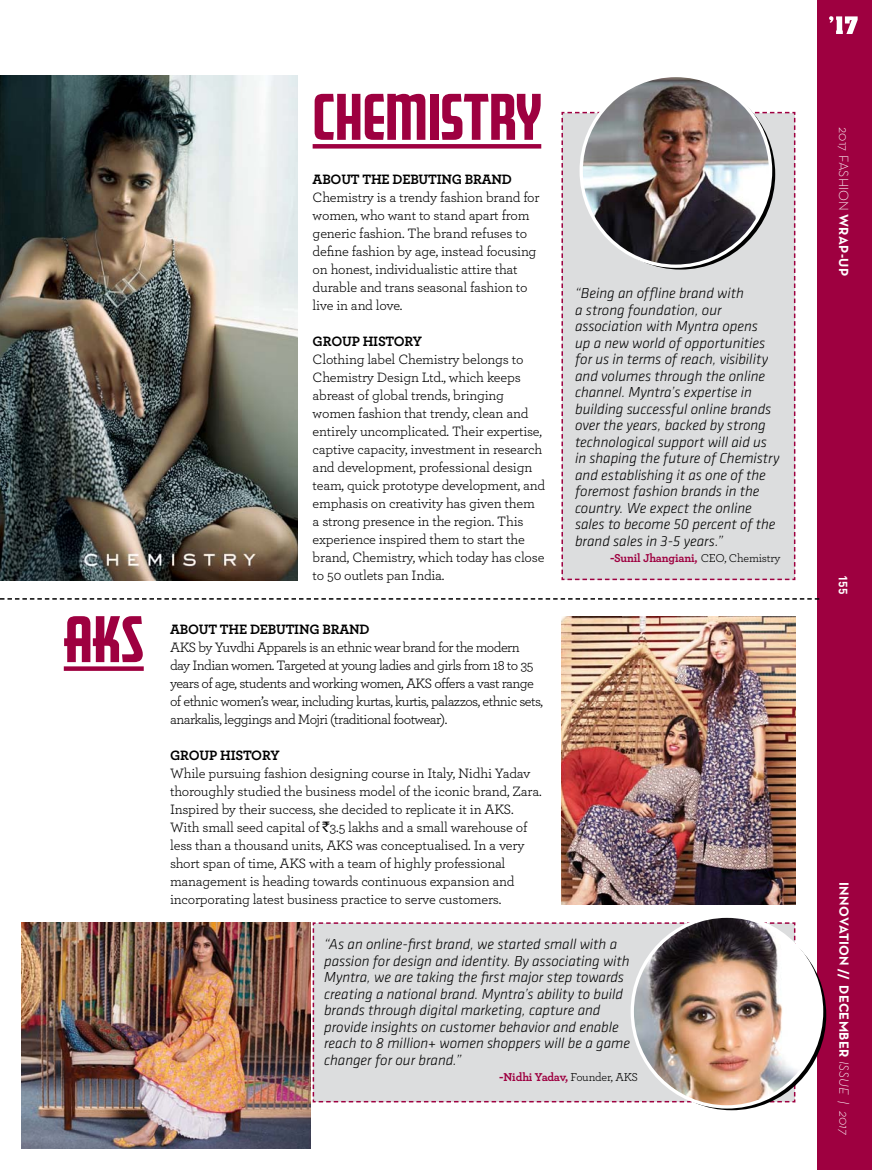
<style>
.page{position:relative;width:872px;height:1170px;background:#fff}
.page>*{position:absolute;margin:0;border:0;box-sizing:border-box;transform-origin:0 0}
.t1{font:66px "Golden Gate Gothic";color:#9e0040}
.t2{font:italic 300 15px/16.5px "Klavika";color:#000}
.t3{font:14.25px/18px "Archer";letter-spacing:-.015em;color:#000}
.t4{font:14.25px/18px "Archer";letter-spacing:-.04em;color:#000}
.t5{font:700 14.25px "Archer";letter-spacing:-.015em;color:#000}
.t6{font:700 13.5px "Neutra Text";letter-spacing:.025em;color:#fff}
.t7{font:300 13.5px "Neutra Text";letter-spacing:.01em;color:#fff}
.t8{font:700 12px "Archer";letter-spacing:-.015em;color:#9e0040}
.t9{font:700 12px "DIN";color:#fff}
.s1{font-family:"Rupee Foradian"}
.s2{font-weight:400;color:#000}
.s3{font-weight:700}
.s4{font-weight:300;font-style:italic}
</style>
<div class="page">
<div style="left:818px;top:0;width:54px;height:1169px;background:#9e0040"></div>
<svg style="left:829px;top:16px;width:28px;height:18px"></svg>
<svg style="left:313px;top:144px;width:228px;height:4px"></svg>
<div style="left:561px;top:111px;width:235px;height:470px;background:#dcddde"></div>
<svg style="left:586px;top:79px;width:189px;height:190px"></svg>
<img style="left:581px;top:75px;width:189px;height:191px;border-radius:50%">
<img style="left:0;top:76px;width:298px;height:504px">
<svg style="left:64px;top:666px;width:80px;height:4px"></svg>
<img style="left:21px;top:922px;width:289px;height:226px">
<img style="left:561px;top:616px;width:234px;height:288px">
<div style="left:312px;top:922px;width:484px;height:181px;background:#dcddde"></div>
<svg style="left:637px;top:919px;width:189px;height:191px"></svg>
<img style="left:632px;top:916px;width:189px;height:190px;border-radius:50%">
<svg style="left:0;top:598px;width:819px;height:1px"></svg>
<h1 class="t1" style="left:64px;top:612px;width:81px">AKS</h1>
<h1 class="t1" style="left:313px;top:90px;width:230px">CHEMISTRY</h1>
<p class="t5" style="left:313px;top:174px;width:201px">ABOUT THE DEBUTING BRAND</p>
<p class="t3" style="left:313px;top:189px;width:228px">Chemistry is a trendy fashion brand for women, who want to stand apart from generic fashion. The brand refuses to define fashion by age, instead focusing on honest, individualistic attire that durable and trans seasonal fashion to live in and love.</p>
<p class="t5" style="left:313px;top:336px;width:111px">GROUP HISTORY</p>
<p class="t3" style="left:313px;top:351px;width:234px">Clothing label Chemistry belongs to Chemistry Design Ltd., which keeps abreast of global trends, bringing women fashion that trendy, clean and entirely uncomplicated. Their expertise, captive capacity, investment in research and development, professional design team, quick prototype development, and emphasis on creativity has given them a strong presence in the region. This experience inspired them to start the brand, Chemistry, which today has close to 50 outlets pan India.</p>
<p class="t5" style="left:170px;top:624px;width:201px">ABOUT THE DEBUTING BRAND</p>
<p class="t4" style="left:170px;top:639px;width:374px">AKS by Yuvdhi Apparels is an ethnic wear brand for the modern day Indian women. Targeted at young ladies and girls from 18 to 35 years of age, students and working women, AKS offers a vast range of ethnic women’s wear, including kurtas, kurtis, palazzos, ethnic sets, anarkalis, leggings and Mojri (traditional footwear).</p>
<p class="t5" style="left:170px;top:750px;width:111px">GROUP HISTORY</p>
<p class="t3" style="left:170px;top:765px;width:373px">While pursuing fashion designing course in Italy, Nidhi Yadav thoroughly studied the business model of the iconic brand, Zara.<br>Inspired by their success, she decided to replicate it in AKS.<br>With small seed capital of <span class="s1">`</span>3.5 lakhs and a small warehouse of less than a thousand units, AKS was conceptualised. In a very short span of time, AKS with a team of highly professional management is heading towards continuous expansion and incorporating latest business practice to serve customers.</p>
<p class="t2" style="left:575px;top:286px;width:206px">“Being an offline brand with<br>a strong foundation, our association with Myntra opens<br>up a new world of opportunities for us in terms of reach, visibility and volumes through the online channel. Myntra’s expertise in building successful online brands over the years, backed by strong technological support will aid us in shaping the future of Chemistry and establishing it as one of the foremost fashion brands in the country. We expect the online sales to become 50 percent of the brand sales in 3-5 years.”</p>
<p class="t8" style="left:610px;top:553px;width:172px">-Sunil Jhangiani, <span class="s2">CEO, Chemistry</span></p>
<p class="t2" style="left:324px;top:937px;width:307px">“As an online-first brand, we started small with a passion for design and identity. By associating with Myntra, we are taking the first major step towards creating a national brand. Myntra’s ability to build brands through digital marketing, capture and provide insights on customer behavior and enable reach to 8 million+ women shoppers will be a game changer for our brand.”</p>
<p class="t8" style="left:499px;top:1072px;width:140px">-Nidhi Yadav, <span class="s2">Founder, AKS</span></p>
<p class="t7" style="left:848px;top:127px;width:150px;rotate:90deg">2017 FASHION <span class="s3">WRAP-UP</span></p>
<p class="t9" style="left:850px;top:575px;width:21px;rotate:90deg">155</p>
<p class="t6" style="left:849px;top:882px;width:254px;rotate:90deg">INNOVATION // DECEMBER <span class="s4">ISSUE | 2017</span></p>
</div>
